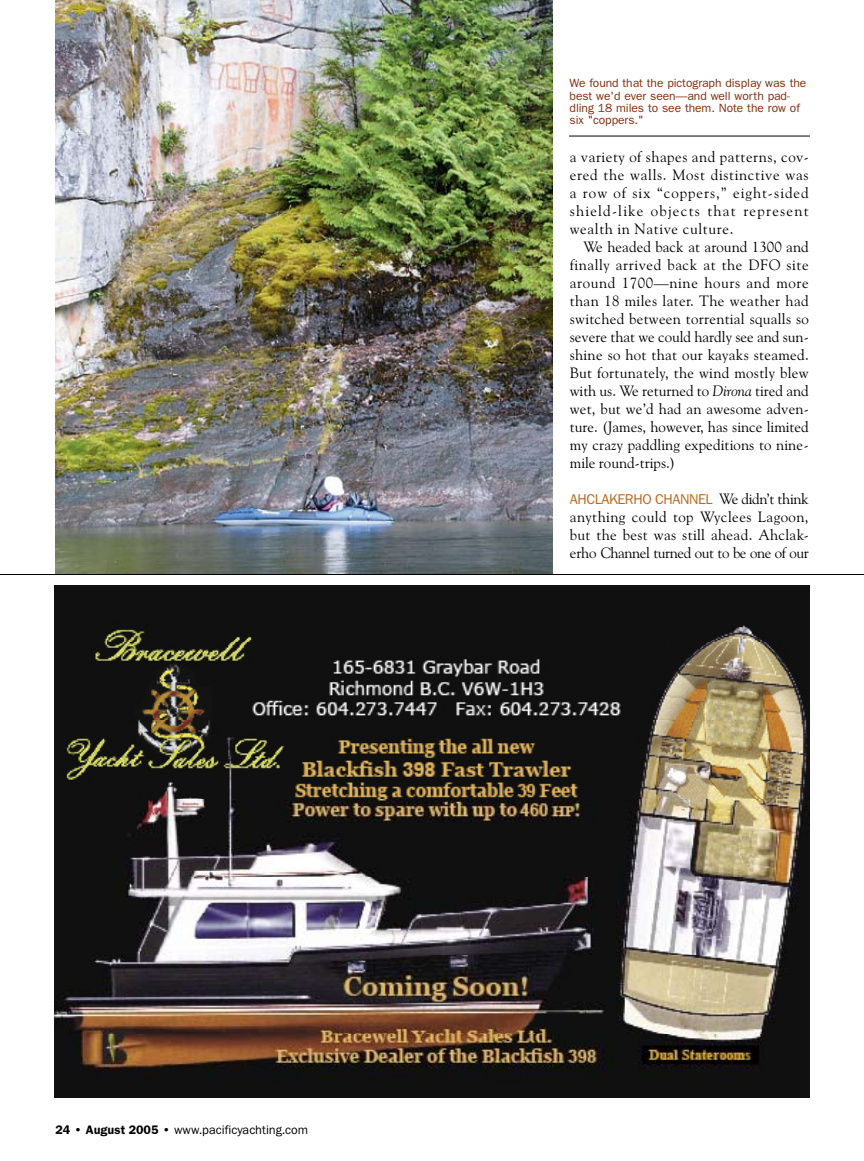
<style>
.page{position:relative;width:864px;height:1161px;background:#fff}
.page>*{position:absolute;margin:0;border:0;box-sizing:border-box;transform-origin:0 0}
.t1{font:15px/18px "Goudy Old Style BT";letter-spacing:.005em;color:#000;text-align:justify}
.t2{font:14.25px "Franklin Gothic";letter-spacing:-.03em;color:#bc671b}
.t3{font:12.75px "Franklin Got URWT Boo";color:#000}
.t4{font:12px/12.3px "Franklin Gothic";letter-spacing:-.005em;color:#852b0c}
.s1{font-family:"Franklin Got URWT Dem"}
.s2{font-style:italic}
.s3{font-family:"Goudy Old Style BT";font-size:15px;color:#000}
</style>
<div class="page">
<img style="left:56px;top:0;width:496px;height:574px">
<hr style="left:569px;top:136px;width:241px;height:1px;background:#000">
<hr style="left:0;top:574px;width:864px;height:1px;background:#000">
<img style="left:54px;top:585px;width:756px;height:513px">
<p class="t3" style="left:56px;top:1123px;width:254px"><span class="s1">24 • August 2005 •</span> www.pacificyachting.com</p>
<p class="t4" style="left:570px;top:77px;width:238px">We found that the pictograph display was the best we'd ever seen—and well worth pad&shy;dling 18 miles to see them. Note the row of six "coppers."</p>
<p class="t1" style="left:570px;top:148px;width:241px">a variety of shapes and patterns, cov&shy;ered the walls. Most distinctive was a row of six “coppers,” eight-sided shield-like objects that represent wealth in Native culture.</p>
<p class="t1" style="left:570px;top:238px;width:241px;text-indent:14px">We headed back at around 1300 and finally arrived back at the DFO site around 1700—nine hours and more than 18 miles later. The weather had switched between torrential squalls so severe that we could hardly see and sun&shy;shine so hot that our kayaks steamed.<br>But fortunately, the wind mostly blew with us. We returned to <span class="s2">Dirona</span> tired and wet, but we’d had an awesome adven&shy;ture. (James, however, has since limited my crazy paddling expeditions to nine&shy;mile round-trips.)</p>
<p class="t2" style="left:570px;top:491px;width:240px">AHCLAKERHO CHAnNEL <span class="s3">We didn’t think</span></p>
<p class="t1" style="left:570px;top:508px;width:240px">anything could top Wyclees Lagoon, but the best was still ahead. Ahclak&shy;erho Channel turned out to be one of our</p>
</div>
